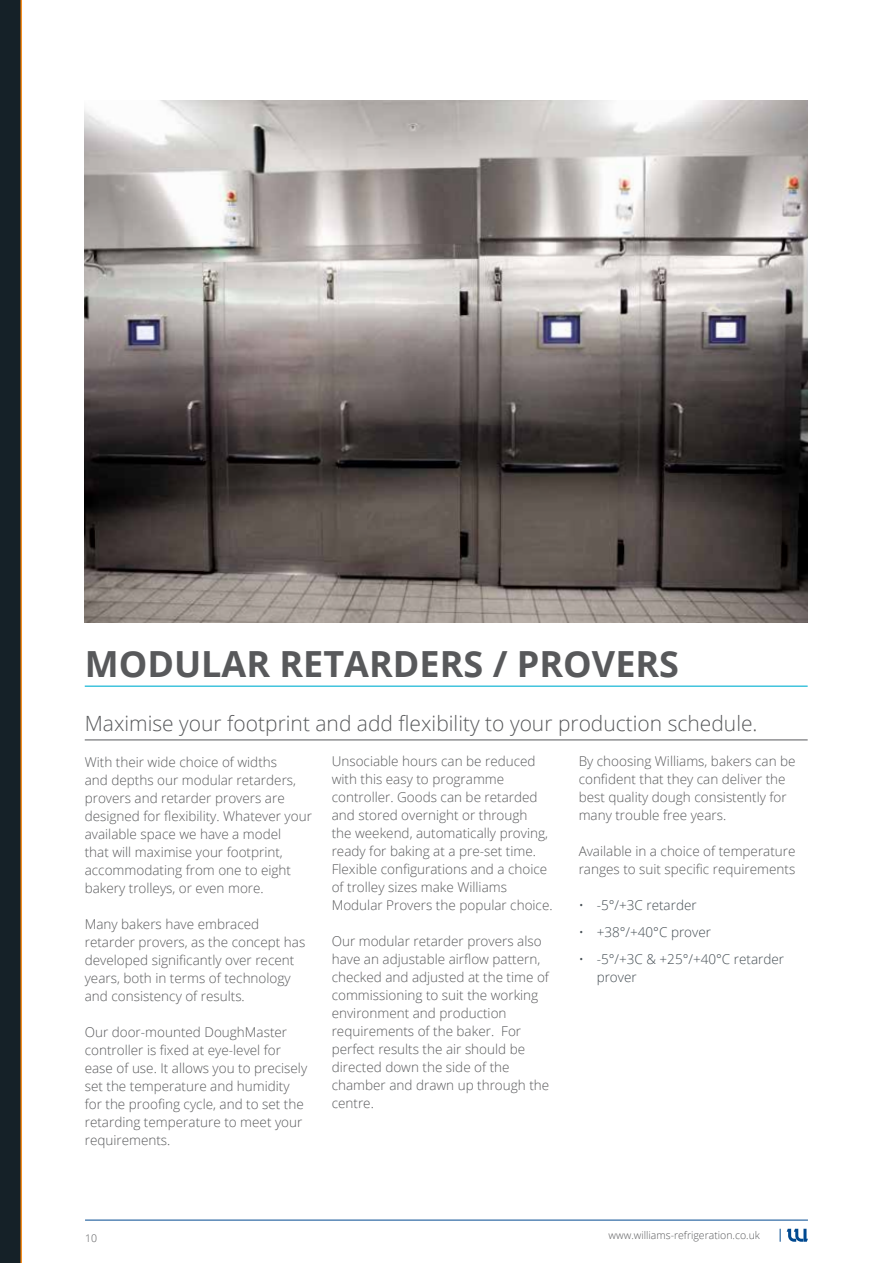
<style>
.page{position:relative;width:893px;height:1263px;background:#fff}
.page>*{position:absolute;margin:0;border:0;box-sizing:border-box;transform-origin:0 0}
.t1{font:700 36px "Open Sans";color:#58595b}
.t2{font:300 21px "Open Sans";color:#58595b}
.t3{font:300 13.5px/18px "Open Sans";color:#58595b}
.t4{font:300 13.5px/18px "Open Sans";color:#444d53}
.t5{font:300 10.5px "Open Sans";color:#58595b}
</style>
<div class="page">
<div style="left:0;top:0;width:21px;height:1263px;background:#152128"></div>
<hr style="left:85px;top:1220px;width:723px;height:1px;background:#004990">
<svg style="left:787px;top:1229px;width:21px;height:13px"></svg>
<svg style="left:780px;top:1229px;width:1px;height:13px"></svg>
<hr style="left:21px;top:0;width:1px;height:1263px;background:#f78e1e">
<hr style="left:85px;top:685px;width:723px;height:2px;background:#42c4dd">
<hr style="left:85px;top:739px;width:723px;height:1px;background:#58595b">
<img style="left:85px;top:100px;width:723px;height:522px">
<h1 class="t1" style="left:85px;top:638px;width:596px">MODULAR RETARDERS / PROVERS</h1>
<h2 class="t2" style="left:85px;top:708px;width:674px">Maximise your footprint and add flexibility to your production schedule.</h2>
<p class="t3" style="left:85px;top:752px;width:229px">With their wide choice of widths<br>and depths our modular retarders, provers and retarder provers are designed for flexibility. Whatever your available space we have a model<br>that will maximise your footprint, accommodating from one to eight bakery trolleys, or even more.</p>
<p class="t3" style="left:85px;top:914px;width:222px">Many bakers have embraced retarder provers, as the concept has developed significantly over recent years, both in terms of technology and consistency of results.</p>
<p class="t3" style="left:85px;top:1022px;width:224px">Our door-mounted DoughMaster controller is fixed at eye-level for ease of use. It allows you to precisely set the temperature and humidity for the proofing cycle, and to set the retarding temperature to meet your requirements.</p>
<p class="t3" style="left:579px;top:752px;width:218px">By choosing Williams, bakers can be confident that they can deliver the best quality dough consistently for many trouble free years.</p>
<p class="t3" style="left:579px;top:842px;width:218px">Available in a choice of temperature ranges to suit specific requirements</p>
<p class="t4" style="left:579px;top:896px;width:120px">• -5°/+3C retarder</p>
<p class="t4" style="left:579px;top:923px;width:134px">• +38°/+40°C prover</p>
<p class="t4" style="left:597px;top:950px;width:189px;text-indent:-18px">• -5°/+3C &amp; +25°/+40°C retarder prover</p>
<p class="t3" style="left:332px;top:752px;width:222px">Unsociable hours can be reduced with this easy to programme controller. Goods can be retarded and stored overnight or through<br>the weekend, automatically proving, ready for baking at a pre-set time.<br>Flexible configurations and a choice of trolley sizes make Williams Modular Provers the popular choice.</p>
<p class="t3" style="left:332px;top:932px;width:219px">Our modular retarder provers also have an adjustable airflow pattern, checked and adjusted at the time of commissioning to suit the working environment and production requirements of the baker. For perfect results the air should be directed down the side of the chamber and drawn up through the centre.</p>
<p class="t5" style="left:85px;top:1231px;width:13px">10</p>
<p class="t5" style="left:609px;top:1228px;width:153px">www.williams-refrigeration.co.uk</p>
</div>
